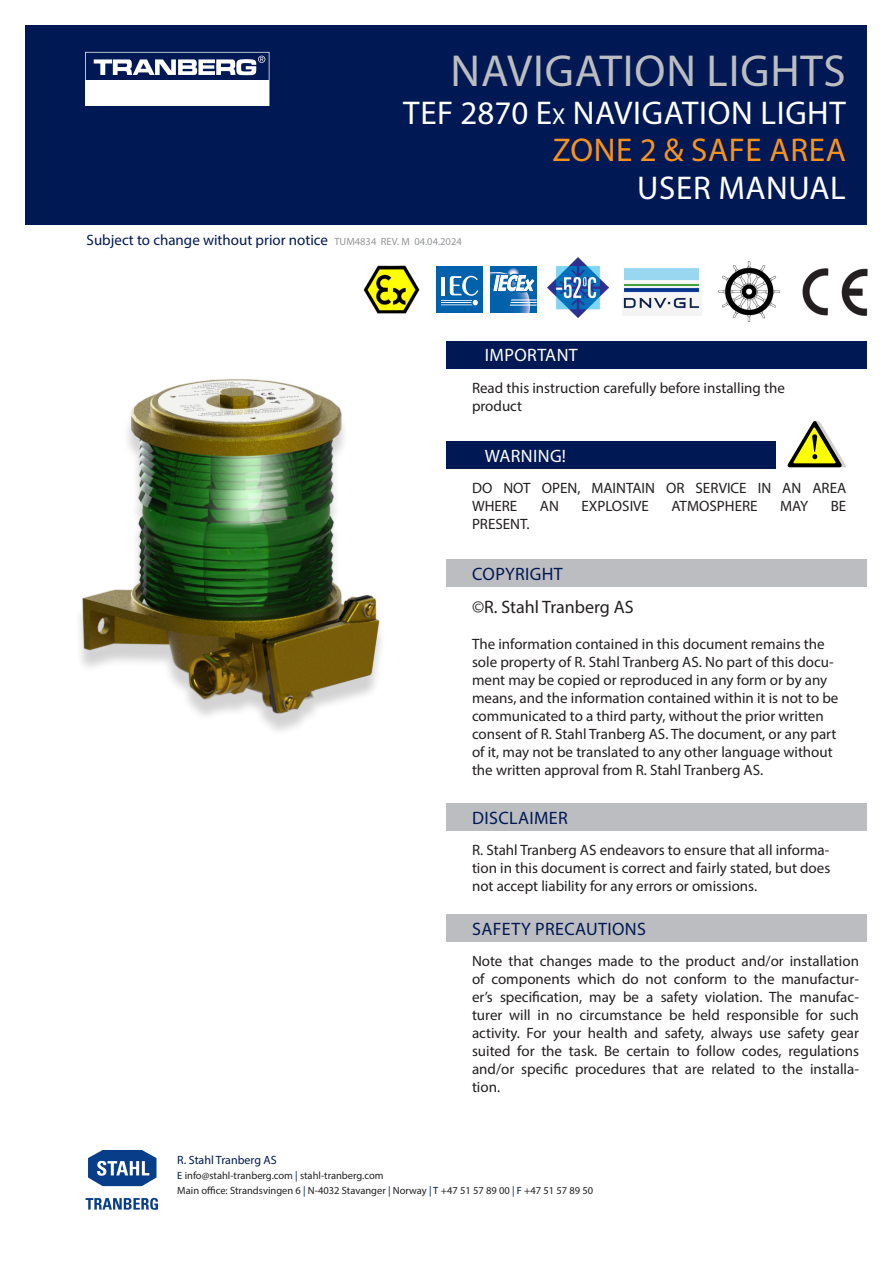
<style>
.page{position:relative;width:893px;height:1263px;background:#fff}
.page>*{position:absolute;margin:0;border:0;box-sizing:border-box;transform-origin:0 0}
.t1{font:45px "Myriad Pro";letter-spacing:.02em;color:#bcbdc0}
.t2{font:33px "Myriad Pro";letter-spacing:.02em;color:#fff}
.t3{font:33px "Myriad Pro";letter-spacing:.02em;color:#f7931d}
.t4{font:18px "Myriad Pro";letter-spacing:.02em;color:#001954}
.t5{font:18px "Myriad Pro";color:#231f20}
.t6{font:18px "Myriad Pro";letter-spacing:.02em;color:#fff}
.Brødtekst{font:15px/18px "Myriad Pro";color:#231f20}
.Brødtekst-2{font:15px "Myriad Pro";color:#001954}
.t7{font:12px "Myriad Pro";color:#001954}
.t8{font:10.5px/15px "Myriad Pro";color:#231f20}
.s1{font-size:23.1px}
.s2{font-size:10.5px;color:#939598}
.s3{color:#001954}
</style>
<div class="page">
<div style="left:26px;top:26px;width:841px;height:199px;background:#001954"></div>
<svg style="left:88px;top:1150px;width:69px;height:37px"></svg>
<svg style="left:86px;top:1198px;width:72px;height:12px"></svg>
<svg style="left:85px;top:52px;width:184px;height:54px"></svg>
<img style="left:79px;top:379px;width:302px;height:352px">
<div style="left:446px;top:441px;width:330px;height:28px;background:#001954"></div>
<div style="left:446px;top:341px;width:421px;height:27px;background:#001954"></div>
<svg style="left:788px;top:421px;width:58px;height:46px"></svg>
<div style="left:446px;top:560px;width:421px;height:27px;background:#bcbdc0"></div>
<div style="left:446px;top:804px;width:421px;height:27px;background:#bcbdc0"></div>
<div style="left:446px;top:914px;width:421px;height:27px;background:#bcbdc0"></div>
<img style="left:548px;top:257px;width:60px;height:60px">
<img style="left:363px;top:266px;width:56px;height:48px">
<svg style="left:490px;top:267px;width:47px;height:46px"></svg>
<div style="left:436px;top:267px;width:46px;height:46px;background:#0161aa"></div>
<svg style="left:441px;top:276px;width:37px;height:29px"></svg>
<img style="left:802px;top:269px;width:65px;height:47px">
<img style="left:719px;top:261px;width:60px;height:60px">
<img style="left:622px;top:269px;width:80px;height:47px">
<p class="t1" style="left:450px;top:43px;width:397px">NAVIGATION LIGHTS</p>
<p class="t2" style="left:403px;top:92px;width:444px">TEF 2870 E<span class="s1">x</span> NAVIGATION LIGHT</p>
<p class="t3" style="left:552px;top:130px;width:295px">ZONE 2 &amp; SAFE AREA</p>
<p class="t2" style="left:637px;top:167px;width:210px">USER MANUAL</p>
<p class="Brødtekst-2" style="left:87px;top:231px;width:377px">Subject to change without prior notice <span class="s2">TUM4834 REV. M 04.04.2024</span></p>
<p class="t6" style="left:485px;top:344px;width:94px">IMPORTANT</p>
<p class="Brødtekst" style="left:472px;top:378px;width:314px">Read this instruction carefully before installing the</p>
<p class="Brødtekst" style="left:472px;top:396px;width:52px">product</p>
<p class="t6" style="left:485px;top:445px;width:82px">WARNING!</p>
<p class="Brødtekst" style="left:472px;top:479px;width:376px">DO NOT OPEN, MAINTAIN OR SERVICE IN AN AREA<br>WHERE</p>
<p class="Brødtekst" style="left:540px;top:497px;width:21px">AN</p>
<p class="Brødtekst" style="left:581px;top:497px;width:69px">EXPLOSIVE</p>
<p class="Brødtekst" style="left:672px;top:497px;width:87px">ATMOSPHERE</p>
<p class="Brødtekst" style="left:780px;top:497px;width:30px">MAY</p>
<p class="Brødtekst" style="left:831px;top:497px;width:17px">BE</p>
<p class="Brødtekst" style="left:472px;top:515px;width:59px">PRESENT.</p>
<p class="t4" style="left:472px;top:563px;width:92px">COPYRIGHT</p>
<p class="t5" style="left:472px;top:596px;width:163px">©R. Stahl Tranberg AS</p>
<p class="Brødtekst" style="left:472px;top:635px;width:368px">The information contained in this document remains the sole property of R. Stahl Tranberg AS. No part of this docu&shy;ment may be copied or reproduced in any form or by any means, and the information contained within it is not to be communicated to a third party, without the prior written consent of R. Stahl Tranberg AS. The document, or any part of it, may not be translated to any other language without the written approval from R. Stahl Tranberg AS.</p>
<p class="t4" style="left:472px;top:807px;width:97px">DISCLAIMER</p>
<p class="Brødtekst" style="left:472px;top:841px;width:360px;text-align:justify">R. Stahl Tranberg AS endeavors to ensure that all informa&shy;tion in this document is correct and fairly stated, but does not accept liability for any errors or omissions.</p>
<p class="t4" style="left:472px;top:917px;width:175px">SAFETY PRECAUTIONS</p>
<p class="Brødtekst" style="left:472px;top:952px;width:388px;text-align:justify">Note that changes made to the product and/or installation of components which do not conform to the manufactur&shy;er’s specification, may be a safety violation. The manufac&shy;turer will in no circumstance be held responsible for such activity. For your health and safety, always use safety gear suited for the task. Be certain to follow codes, regulations and/or specific procedures that are related to the installa&shy;tion.</p>
<p class="t7" style="left:177px;top:1153px;width:101px">R. Stahl Tranberg AS</p>
<p class="t8" style="left:177px;top:1168px;width:417px"><span class="s3">E</span> info@stahl-tranberg.com <span class="s3">|</span> stahl-tranberg.com<br>Main office: Strandsvingen 6 <span class="s3">|</span> N-4032 Stavanger <span class="s3">|</span> Norway <span class="s3">| T</span> +47 51 57 89 00 <span class="s3">| F</span> +47 51 57 89 50</p>
</div>
